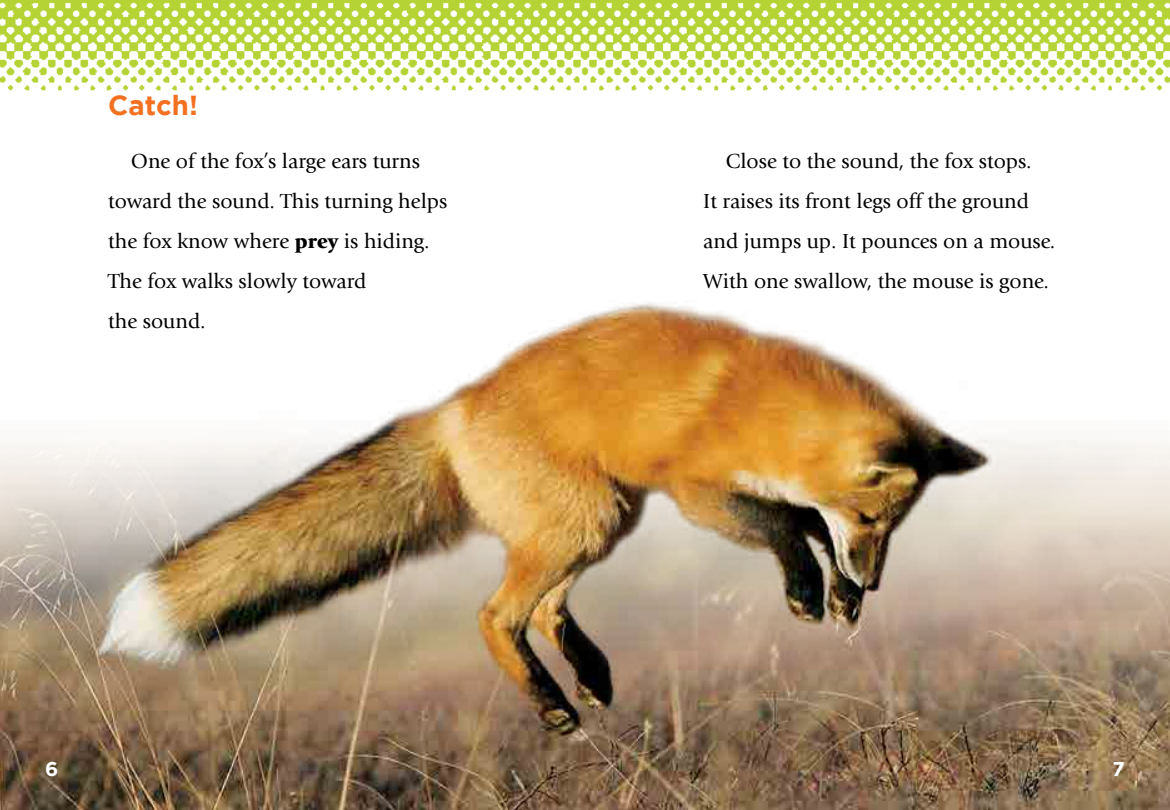
<style>
.page{position:relative;width:1170px;height:810px;background:#fff}
.page>*{position:absolute;margin:0;border:0;box-sizing:border-box;transform-origin:0 0}
.t1{font:700 27.5px "Gotham";color:#f37121}
.t2{font:21.25px/40px "Giovanni";color:#000}
.t3{font:700 20px "Gotham";color:#fff}
.s1{font-weight:900}
</style>
<div class="page">
<img style="left:0;top:302px;width:1170px;height:508px">
<img style="left:0;top:0;width:1170px;height:91px">
<p class="t1" style="left:108px;top:89px;width:91px">Catch!</p>
<p class="t2" style="left:108px;top:142px;width:341px;text-indent:23px">One of the fox’s large ears turns toward the sound. This turning helps the fox know where <span class="s1">prey</span> is hiding.<br>The fox walks slowly toward<br>the sound.</p>
<p class="t2" style="left:703px;top:142px;width:354px;text-indent:23px">Close to the sound, the fox stops.<br>It raises its front legs off the ground and jumps up. It pounces on a mouse.<br>With one swallow, the mouse is gone.</p>
<p class="t3" style="left:45px;top:756px;width:15px">6</p>
<p class="t3" style="left:1113px;top:756px;width:14px">7</p>
</div>
